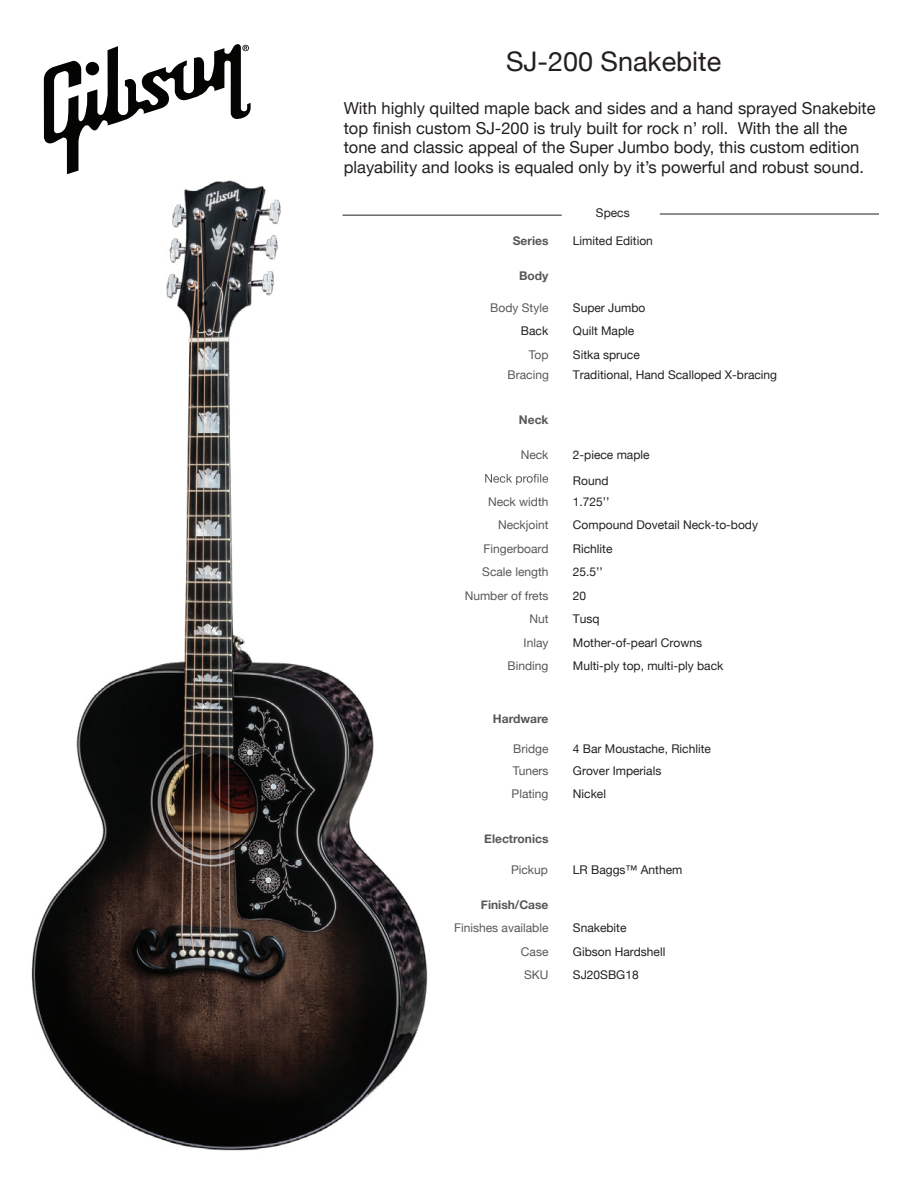
<style>
.page{position:relative;width:918px;height:1188px;background:#fff}
.page>*{position:absolute;margin:0;border:0;box-sizing:border-box;transform-origin:0 0}
.t1{font:27px "Helvetica Neue";color:#231f20}
.t2{font:16.5px/19.8px "Helvetica Neue";color:#231f20}
.t3{font:12px/23.4px "Helvetica Neue";color:#231f20}
.t4{font:12px "Helvetica Neue";color:#57585a}
.t5{font:700 12px "Helvetica Neue";color:#57585a}
</style>
<div class="page">
<img style="left:31px;top:78px;width:769px;height:1073px">
<hr style="left:660px;top:214px;width:219px;height:1px;background:#231f20">
<hr style="left:343px;top:215px;width:219px;height:1px;background:#231f20">
<svg style="left:485px;top:474px;width:63px;height:11px"></svg>
<svg style="left:44px;top:44px;width:207px;height:130px"></svg>
<h1 class="t1" style="left:506px;top:42px;width:217px">SJ-200 Snakebite</h1>
<p class="t2" style="left:344px;top:99px;width:533px">With highly quilted maple back and sides and a hand sprayed Snakebite top finish custom SJ-200 is truly built for rock n’ roll. With the all the tone and classic appeal of the Super Jumbo body, this custom edition playability and looks is equaled only by it’s powerful and robust sound.</p>
<p class="t3" style="left:596px;top:201px;width:35px">Specs</p>
<p class="t5" style="left:513px;top:232px;width:37px">Series</p>
<p class="t3" style="left:573px;top:230px;width:82px">Limited Edition</p>
<p class="t5" style="left:519px;top:266px;width:31px">Body</p>
<p class="t4" style="left:490px;top:299px;width:60px">Body Style</p>
<p class="t3" style="left:573px;top:297px;width:74px">Super Jumbo<br>Quilt Maple</p>
<p class="t4" style="left:529px;top:346px;width:21px">Top</p>
<p class="t3" style="left:573px;top:344px;width:68px">Sitka spruce</p>
<p class="t4" style="left:508px;top:366px;width:43px">Bracing</p>
<p class="t3" style="left:573px;top:363px;width:206px">Traditional, Hand Scalloped X-bracing</p>
<p class="t5" style="left:519px;top:410px;width:31px">Neck</p>
<p class="t4" style="left:521px;top:446px;width:29px">Neck</p>
<p class="t3" style="left:573px;top:444px;width:78px">2-piece maple</p>
<p class="t4" style="left:488px;top:493px;width:62px">Neck width</p>
<p class="t3" style="left:573px;top:491px;width:38px">1.725’’</p>
<p class="t4" style="left:498px;top:516px;width:52px">Neckjoint</p>
<p class="t3" style="left:573px;top:514px;width:187px">Compound Dovetail Neck-to-body</p>
<p class="t4" style="left:484px;top:540px;width:66px">Fingerboard</p>
<p class="t3" style="left:573px;top:538px;width:41px">Richlite</p>
<p class="t4" style="left:482px;top:563px;width:68px">Scale length</p>
<p class="t3" style="left:573px;top:561px;width:32px">25.5’’</p>
<p class="t4" style="left:465px;top:587px;width:85px">Number of frets</p>
<p class="t3" style="left:573px;top:584px;width:15px">20</p>
<p class="t4" style="left:529px;top:610px;width:21px">Nut</p>
<p class="t3" style="left:573px;top:608px;width:28px">Tusq</p>
<p class="t4" style="left:524px;top:634px;width:26px">Inlay</p>
<p class="t3" style="left:573px;top:631px;width:131px">Mother-of-pearl Crowns</p>
<p class="t4" style="left:508px;top:657px;width:42px">Binding</p>
<p class="t3" style="left:521px;top:320px;width:29px">Back</p>
<p class="t3" style="left:573px;top:470px;width:37px">Round</p>
<p class="t3" style="left:573px;top:655px;width:152px">Multi-ply top, multi-ply back</p>
<p class="t5" style="left:493px;top:709px;width:57px">Hardware</p>
<p class="t4" style="left:513px;top:740px;width:37px">Bridge</p>
<p class="t3" style="left:573px;top:737px;width:140px">4 Bar Moustache, Richlite</p>
<p class="t4" style="left:513px;top:762px;width:37px">Tuners</p>
<p class="t3" style="left:573px;top:760px;width:90px">Grover Imperials</p>
<p class="t4" style="left:512px;top:785px;width:38px">Plating</p>
<p class="t3" style="left:573px;top:783px;width:35px">Nickel</p>
<p class="t5" style="left:484px;top:829px;width:66px">Electronics</p>
<p class="t4" style="left:511px;top:861px;width:38px">Pickup</p>
<p class="t3" style="left:573px;top:859px;width:111px">LR Baggs™ Anthem</p>
<p class="t5" style="left:481px;top:895px;width:69px">Finish/Case</p>
<p class="t4" style="left:454px;top:919px;width:96px">Finishes available</p>
<p class="t3" style="left:573px;top:917px;width:55px">Snakebite</p>
<p class="t4" style="left:521px;top:943px;width:29px">Case</p>
<p class="t3" style="left:573px;top:940px;width:94px">Gibson Hardshell</p>
<p class="t4" style="left:524px;top:966px;width:26px">SKU</p>
<p class="t3" style="left:573px;top:964px;width:67px">SJ20SBG18</p>
</div>
